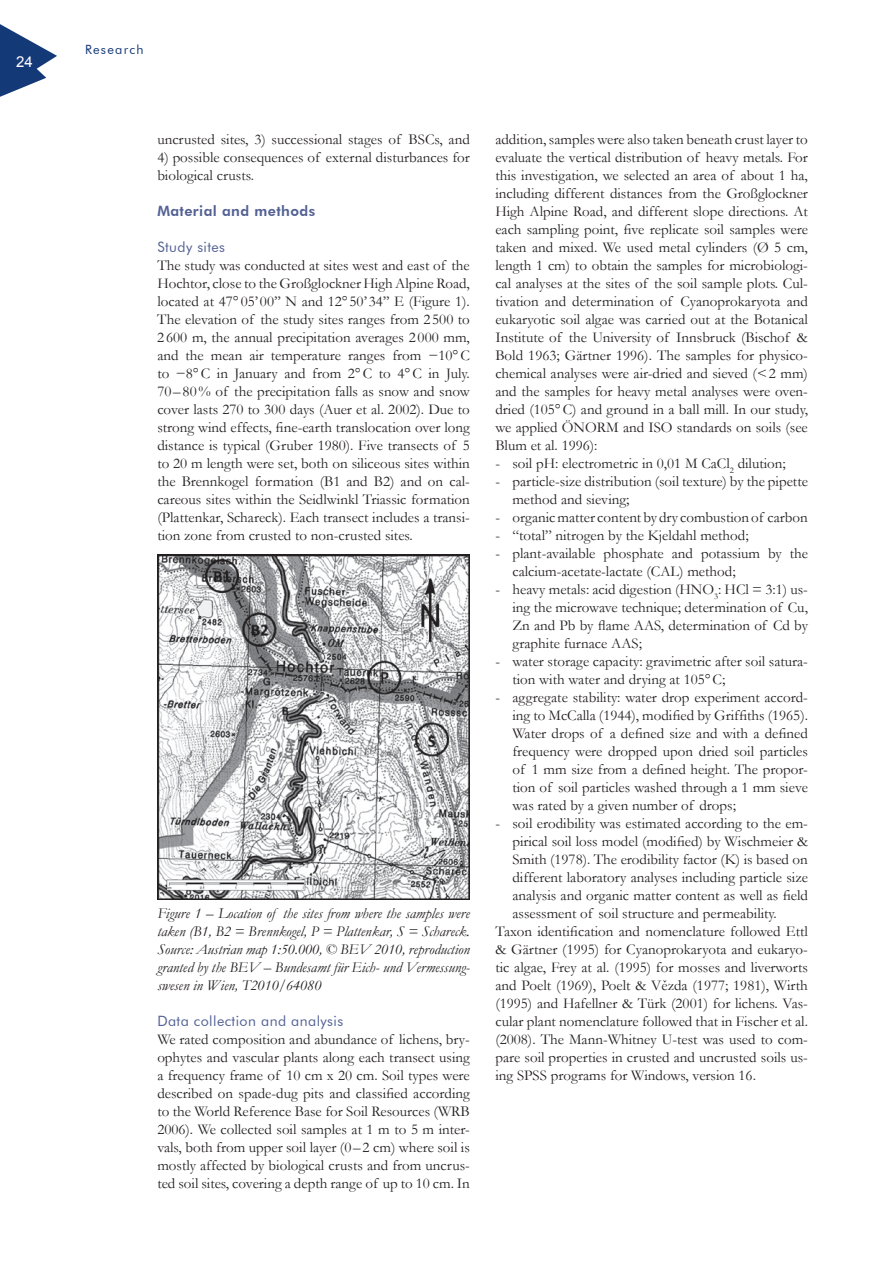
<style>
.page{position:relative;width:893px;height:1263px;background:#fff}
.page>*{position:absolute;margin:0;border:0;box-sizing:border-box;transform-origin:0 0}
.t1{font:15px/18px "Garamond";color:#231f20;text-align:justify}
.t2{font:italic 15px/18px "Garamond";color:#231f20;text-align:justify}
.t3{font:15px "Arial";color:#fff}
.t4{font:14.25px "Futura BT";letter-spacing:.03em;color:#536194}
.t5{font:800 14.25px "Futura BT";letter-spacing:.03em;color:#536194}
.t6{font:12.75px "Futura BT";letter-spacing:.1em;color:#143977}
</style>
<div class="page">
<svg style="left:0;top:24px;width:57px;height:73px"></svg>
<img style="left:157px;top:555px;width:313px;height:345px">
<p class="t3" style="left:16px;top:52px;width:18px">24</p>
<p class="t6" style="left:85px;top:42px;width:60px">Research</p>
<p class="t1" style="left:157px;top:130px;width:314px">uncrusted sites, 3) successional stages of BSCs, and</p>
<p class="t1" style="left:157px;top:148px;width:314px">4) possible consequences of external disturbances for biological crusts.</p>
<p class="t5" style="left:157px;top:202px;width:160px">Material and methods</p>
<p class="t4" style="left:157px;top:238px;width:69px">Study sites</p>
<p class="t1" style="left:157px;top:256px;width:314px">The study was conducted at sites west and east of the Hochtor, close to the Großglockner High Alpine Road, located at 47° 05’ 00’’ N and 12° 50’ 34’’ E (Figure 1).<br>The elevation of the study sites ranges from 2 500 to 2 600 m, the annual precipitation averages 2 000 mm, and the mean air temperature ranges from −10°C to −8°C in January and from 2°C to 4°C in July.<br>70– 80% of the precipitation falls as snow and snow cover lasts 270 to 300 days (Auer et al. 2002). Due to strong wind effects, fine-earth translocation over long distance is typical (Gruber 1980). Five transects of 5 to 20 m length were set, both on siliceous sites within the Brennkogel formation (B1 and B2) and on cal&shy;careous sites within the Seidlwinkl Triassic formation (Plattenkar, Schareck). Each transect includes a transi&shy;tion zone from crusted to non-crusted sites.</p>
<p class="t2" style="left:157px;top:904px;width:314px">Figure 1 – Location of the sites from where the samples were taken (B1, B2 = Brennkogel, P = Plattenkar, S = Schareck.<br>Source: Austrian map 1:50.000, © BEV 2010, reproduction granted by the BEV – Bundesamt für Eich- und Vermessung&shy;swesen in Wien, T2010/64080</p>
<p class="t4" style="left:157px;top:1012px;width:187px">Data collection and analysis</p>
<p class="t1" style="left:157px;top:1030px;width:314px">We rated composition and abundance of lichens, bry&shy;ophytes and vascular plants along each transect using a frequency frame of 10 cm x 20 cm. Soil types were described on spade-dug pits and classified according to the World Reference Base for Soil Resources (WRB 2006). We collected soil samples at 1 m to 5 m inter&shy;vals, both from upper soil layer (0–2 cm) where soil is mostly affected by biological crusts and from uncrus&shy;ted soil sites, covering a depth range of up to 10 cm. In</p>
<p class="t1" style="left:495px;top:130px;width:314px">addition, samples were also taken beneath crust layer to evaluate the vertical distribution of heavy metals. For this investigation, we selected an area of about 1 ha, including different distances from the Großglockner High Alpine Road, and different slope directions. At each sampling point, five replicate soil samples were taken and mixed. We used metal cylinders (Ø 5 cm, length 1 cm) to obtain the samples for microbiologi&shy;cal analyses at the sites of the soil sample plots. Cul&shy;tivation and determination of Cyanoprokaryota and eukaryotic soil algae was carried out at the Botanical Institute of the University of Innsbruck (Bischof &amp; Bold 1963; Gärtner 1996). The samples for physico&shy;chemical analyses were air-dried and sieved (&lt;2 mm) and the samples for heavy metal analyses were oven&shy;dried (105°C) and ground in a ball mill. In our study, we applied ÖNORM and ISO standards on soils (see Blum et al. 1996):</p>
<p class="t1" style="left:495px;top:454px;width:292px">- soil pH: electrometric in 0,01 M CaCl<sub>2</sub> dilution;</p>
<p class="t1" style="left:512px;top:472px;width:297px;text-indent:-17px">- particle-size distribution (soil texture) by the pipette method and sieving;</p>
<p class="t1" style="left:495px;top:508px;width:314px">- organic matter content by dry combustion of carbon</p>
<p class="t1" style="left:495px;top:526px;width:255px">- “total” nitrogen by the Kjeldahl method;</p>
<p class="t1" style="left:512px;top:544px;width:297px;text-indent:-17px">- plant-available phosphate and potassium by the calcium-acetate-lactate (CAL) method;</p>
<p class="t1" style="left:512px;top:580px;width:297px;text-indent:-17px">- heavy metals: acid digestion (HNO<sub>3</sub>: HCl = 3:1) us&shy;ing the microwave technique; determination of Cu, Zn and Pb by flame AAS, determination of Cd by graphite furnace AAS;</p>
<p class="t1" style="left:512px;top:652px;width:297px;text-indent:-17px">- water storage capacity: gravimetric after soil satura&shy;tion with water and drying at 105°C;</p>
<p class="t1" style="left:512px;top:688px;width:297px;text-indent:-17px">- aggregate stability: water drop experiment accord&shy;ing to McCalla (1944), modified by Griffiths (1965).<br>Water drops of a defined size and with a defined frequency were dropped upon dried soil particles of 1 mm size from a defined height. The propor&shy;tion of soil particles washed through a 1 mm sieve was rated by a given number of drops;</p>
<p class="t1" style="left:495px;top:814px;width:314px">- soil erodibility was estimated according to the em-</p>
<p class="t1" style="left:512px;top:832px;width:297px">pirical soil loss model (modified) by Wischmeier &amp;</p>
<p class="t1" style="left:512px;top:850px;width:297px">Smith (1978). The erodibility factor (K) is based on</p>
<p class="t1" style="left:512px;top:868px;width:297px">different laboratory analyses including particle size</p>
<p class="t1" style="left:512px;top:886px;width:297px">analysis and organic matter content as well as field</p>
<p class="t1" style="left:512px;top:904px;width:266px">assessment of soil structure and permeability.</p>
<p class="t1" style="left:495px;top:922px;width:314px">Taxon identification and nomenclature followed Ettl</p>
<p class="t1" style="left:495px;top:940px;width:314px">&amp; Gärtner (1995) for Cyanoprokaryota and eukaryo-</p>
<p class="t1" style="left:495px;top:958px;width:314px">tic algae, Frey at al. (1995) for mosses and liverworts</p>
<p class="t1" style="left:495px;top:976px;width:314px">and Poelt (1969), Poelt &amp; Vězda (1977; 1981), Wirth</p>
<p class="t1" style="left:495px;top:994px;width:314px">(1995) and Hafellner &amp; Türk (2001) for lichens. Vas-</p>
<p class="t1" style="left:495px;top:1012px;width:314px">cular plant nomenclature followed that in Fischer et al.</p>
<p class="t1" style="left:495px;top:1030px;width:314px">(2008). The Mann-Whitney U-test was used to com-</p>
<p class="t1" style="left:495px;top:1048px;width:314px">pare soil properties in crusted and uncrusted soils us-</p>
<p class="t1" style="left:495px;top:1066px;width:262px">ing SPSS programs for Windows, version 16.</p>
</div>
